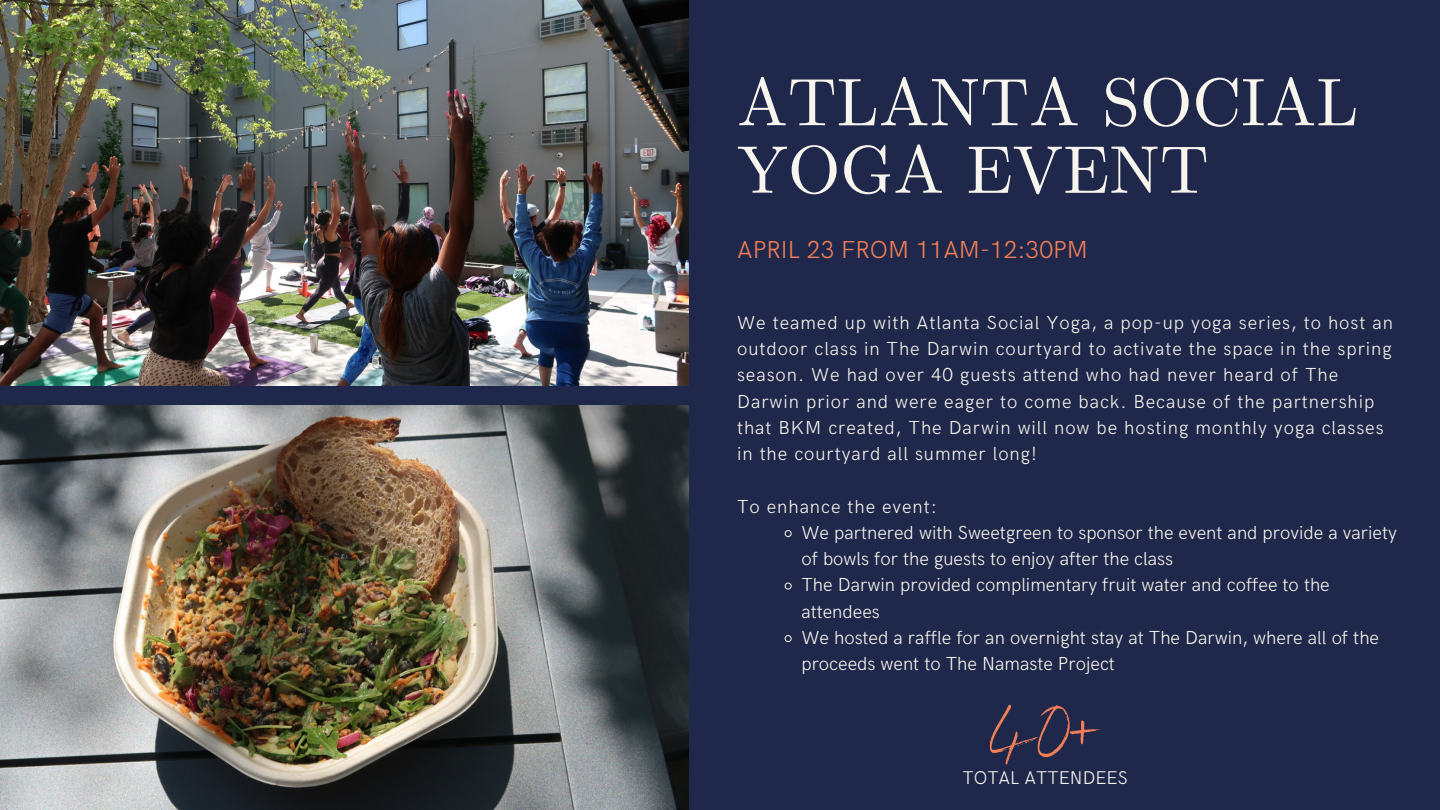
<style>
.page{position:relative;width:1440px;height:810px;background:#1f284a}
.page>*{position:absolute;margin:0;border:0;box-sizing:border-box;transform-origin:0 0}
.t1{font:73.3px "Benedict";color:#f47f57}
.t2{font:67.6px/67.5px "CMU Serif";color:#f8f5ee}
.t3{font:300 24.6px "HK Grotesk";color:#f47f57}
.t4{font:300 18.9px/26.2px "HK Grotesk";letter-spacing:.05em;color:#f8f5ee}
.t5{font:300 18.9px/26.2px "HK Grotesk";color:#f8f5ee}
.t6{font:300 18.5px "HK Grotesk";color:#f8f5ee}
</style>
<div class="page">
<img style="left:0;top:405px;width:688px;height:405px">
<img style="left:0;top:0;width:689px;height:386px">
<svg style="left:784px;top:530px;width:8px;height:7px"></svg>
<svg style="left:784px;top:582px;width:8px;height:8px"></svg>
<svg style="left:784px;top:635px;width:8px;height:7px"></svg>
<p class="t2" style="left:737px;top:73px;width:623px">ATLANTA SOCIAL<br>YOGA EVENT</p>
<p class="t3" style="left:737px;top:236px;width:352px">APRIL 23 FROM 11AM-12:30PM</p>
<p class="t4" style="left:737px;top:310px;width:657px">We teamed up with Atlanta Social Yoga, a pop-up yoga series, to host an outdoor class in The Darwin courtyard to activate the space in the spring season. We had over 40 guests attend who had never heard of The Darwin prior and were eager to come back. Because of the partnership that BKM created, The Darwin will now be hosting monthly yoga classes in the courtyard all summer long!</p>
<p class="t4" style="left:737px;top:494px;width:201px">To enhance the event:</p>
<p class="t5" style="left:801px;top:520px;width:597px">We partnered with Sweetgreen to sponsor the event and provide a variety of bowls for the guests to enjoy after the class</p>
<p class="t5" style="left:801px;top:573px;width:530px">The Darwin provided complimentary fruit water and coffee to the attendees</p>
<p class="t5" style="left:801px;top:625px;width:579px">We hosted a raffle for an overnight stay at The Darwin, where all of the proceeds went to The Namaste Project</p>
<p class="t1" style="left:990px;top:689px;width:112px">40+</p>
<p class="t6" style="left:962px;top:768px;width:167px">TOTAL ATTENDEES</p>
</div>
